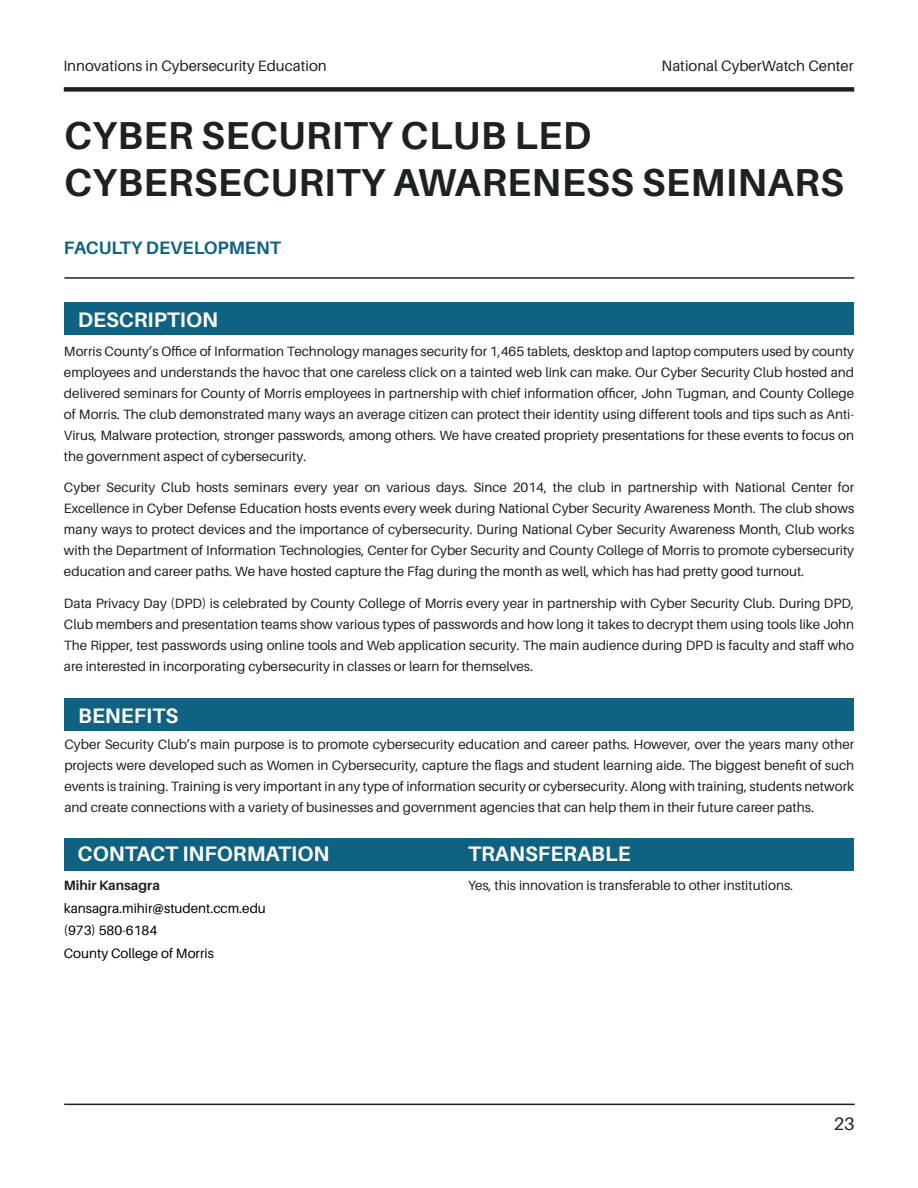
<style>
.page{position:relative;width:918px;height:1188px;background:#fff}
.page>*{position:absolute;margin:0;border:0;box-sizing:border-box;transform-origin:0 0}
.t1{font:700 39px/46.8px "Aileron";letter-spacing:.01em;color:#1c2121}
.t2{font:700 21px "Aileron";color:#fff}
.t3{font:700 18px "Aileron";color:#106282}
.t4{font:18px "Aileron";color:#1c2121}
.t5{font:15px "Aileron";color:#1c2121}
.t6{font:13.5px/21px "Aileron";color:#1c2121;text-align:justify}
.t7{font:13.5px/22.5px "Aileron";color:#000}
.t8{font:700 13.5px "Aileron";color:#1c2121}
</style>
<div class="page">
<hr style="left:64px;top:1104px;width:791px;height:1px;background:#1c2121">
<div style="left:64px;top:302px;width:790px;height:33px;background:#106282"></div>
<div style="left:64px;top:698px;width:790px;height:33px;background:#106282"></div>
<div style="left:64px;top:838px;width:790px;height:33px;background:#106282"></div>
<hr style="left:64px;top:277px;width:790px;height:2px;background:#1c2121">
<div style="left:64px;top:87px;width:790px;height:5px;background:#1c2121"></div>
<p class="t5" style="left:63px;top:57px;width:265px">Innovations in Cybersecurity Education</p>
<p class="t5" style="left:662px;top:57px;width:194px">National CyberWatch Center</p>
<h1 class="t1" style="left:64px;top:112px;width:781px">CYBER SECURITY CLUB LED<br>CYBERSECURITY AWARENESS SEMINARS</h1>
<h3 class="t3" style="left:64px;top:238px;width:218px">FACULTY DEVELOPMENT</h3>
<h2 class="t2" style="left:78px;top:308px;width:142px">DESCRIPTION</h2>
<p class="t6" style="left:64px;top:340px;width:792px">Morris County’s Office of Information Technology manages security for 1,465 tablets, desktop and laptop computers used by county employees and understands the havoc that one careless click on a tainted web link can make. Our Cyber Security Club hosted and delivered seminars for County of Morris employees in partnership with chief information officer, John Tugman, and County College of Morris. The club demonstrated many ways an average citizen can protect their identity using different tools and tips such as Anti-Virus, Malware protection, stronger passwords, among others. We have created propriety presentations for these events to focus on the government aspect of cybersecurity.</p>
<p class="t6" style="left:64px;top:477px;width:792px">Cyber Security Club hosts seminars every year on various days. Since 2014, the club in partnership with National Center for Excellence in Cyber Defense Education hosts events every week during National Cyber Security Awareness Month. The club shows many ways to protect devices and the importance of cybersecurity. During National Cyber Security Awareness Month, Club works with the Department of Information Technologies, Center for Cyber Security and County College of Morris to promote cybersecurity education and career paths. We have hosted capture the Ffag during the month as well, which has had pretty good turnout.</p>
<p class="t6" style="left:64px;top:593px;width:792px">Data Privacy Day (DPD) is celebrated by County College of Morris every year in partnership with Cyber Security Club. During DPD, Club members and presentation teams show various types of passwords and how long it takes to decrypt them using tools like John The Ripper, test passwords using online tools and Web application security. The main audience during DPD is faculty and staff who are interested in incorporating cybersecurity in classes or learn for themselves.</p>
<h2 class="t2" style="left:78px;top:704px;width:102px">BENEFITS</h2>
<p class="t6" style="left:64px;top:734px;width:791px">Cyber Security Club’s main purpose is to promote cybersecurity education and career paths. However, over the years many other projects were developed such as Women in Cybersecurity, capture the flags and student learning aide. The biggest benefit of such events is training. Training is very important in any type of information security or cybersecurity. Along with training, students network and create connections with a variety of businesses and government agencies that can help them in their future career paths.</p>
<h2 class="t2" style="left:78px;top:842px;width:253px">CONTACT INFORMATION</h2>
<p class="t8" style="left:64px;top:878px;width:98px">Mihir Kansagra</p>
<p class="t7" style="left:64px;top:897px;width:204px">kansagra.mihir@student.ccm.edu (973) 580-6184<br>County College of Morris</p>
<h2 class="t2" style="left:468px;top:842px;width:164px">TRANSFERABLE</h2>
<p class="t6" style="left:468px;top:875px;width:327px">Yes, this innovation is transferable to other institutions.</p>
<h3 class="t4" style="left:834px;top:1114px;width:22px">23</h3>
</div>
